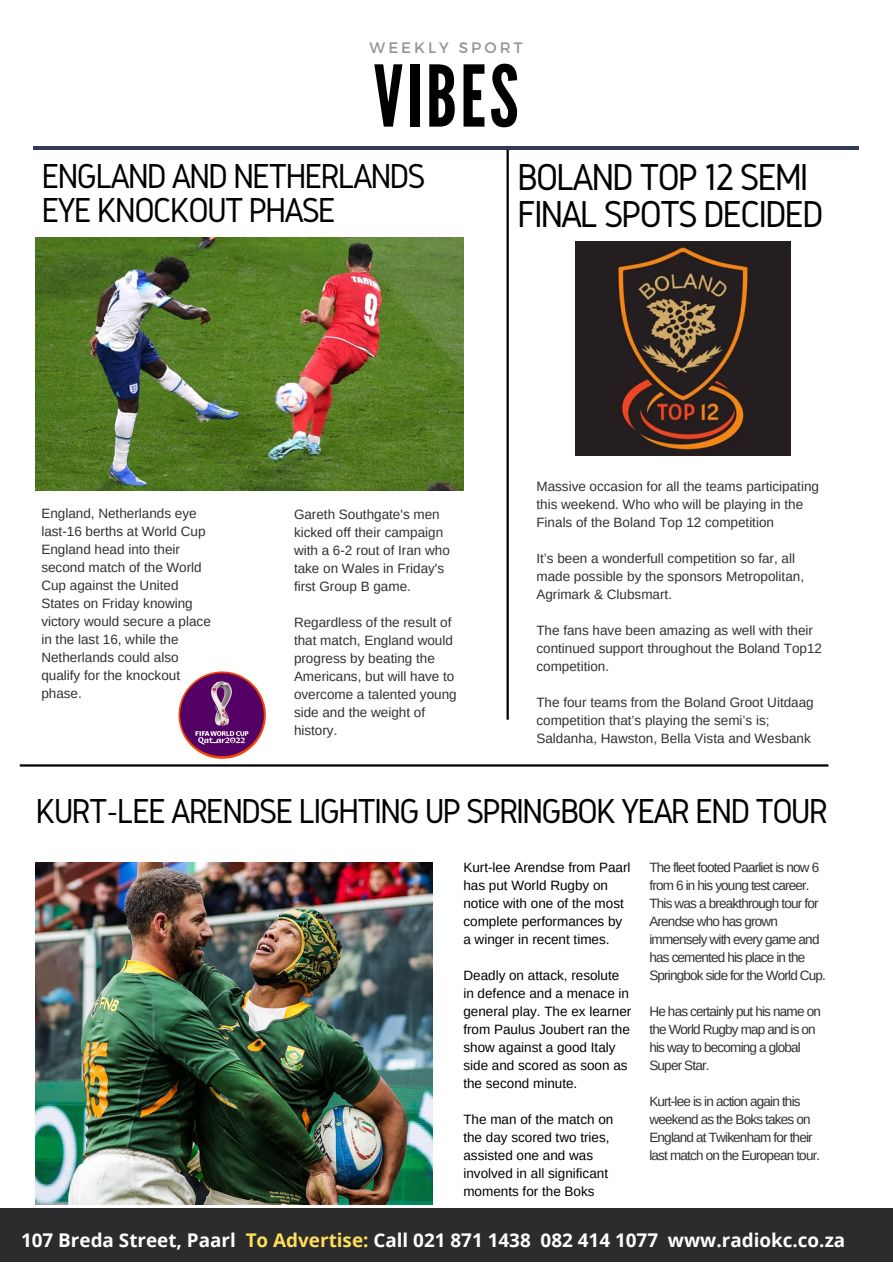
<style>
.page{position:relative;width:893px;height:1264px;background:#fff}
.page>*{position:absolute;margin:0;border:0;box-sizing:border-box;transform-origin:0 0}
.t1{font:84.75px "League Gothic";letter-spacing:.04em;color:#000}
.t2{font:39px/37px "Gidole";letter-spacing:-.06em;color:#000}
.t3{font:36px/34.8px "Gidole";letter-spacing:-.06em;color:#000}
.t4{font:700 18.9px "Open Sans";color:#fff}
.t5{font:15.15px "Montserrat";letter-spacing:.2em;color:#919597}
.t6{font:13.5px/18px "Arimo";color:#313131}
.t7{font:13.5px/18px "Arimo";letter-spacing:-.06em;color:#313131}
.t8{font:13.5px/18px "Arimo";color:#000}
.s1{color:#ffde59}
</style>
<div class="page">
<hr style="left:33px;top:147px;width:825px;height:3px;background:#313c55">
<div style="left:0;top:1208px;width:892px;height:53px;background:#2c2c2c"></div>
<hr style="left:20px;top:764px;width:808px;height:2px;background:#000">
<hr style="left:506px;top:149px;width:2px;height:570px;background:#000">
<img style="left:178px;top:671px;width:88px;height:87px;border-radius:50%">
<img style="left:575px;top:241px;width:215px;height:215px">
<img style="left:36px;top:237px;width:427px;height:253px">
<img style="left:36px;top:862px;width:396px;height:342px">
<p class="t5" style="left:369px;top:37px;width:154px">WEEKLY SPORT</p>
<h1 class="t1" style="left:373px;top:47px;width:147px">VIBES</h1>
<h3 class="t3" style="left:41px;top:158px;width:386px">ENGLAND AND NETHERLANDS<br>EYE KNOCKOUT PHASE</h3>
<h2 class="t2" style="left:517px;top:158px;width:308px">BOLAND TOP 12 SEMI<br>FINAL SPOTS DECIDED</h2>
<p class="t6" style="left:41px;top:504px;width:171px">England, Netherlands eye last-16 berths at World Cup<br>England head into their second match of the World<br>Cup against the United<br>States on Friday knowing victory would secure a place in the last 16, while the<br>Netherlands could also qualify for the knockout phase.</p>
<p class="t6" style="left:294px;top:505px;width:157px">Gareth Southgate's men kicked off their campaign with a 6-2 rout of Iran who take on Wales in Friday's first Group B game.</p>
<p class="t6" style="left:294px;top:613px;width:164px">Regardless of the result of that match, England would progress by beating the<br>Americans, but will have to overcome a talented young side and the weight of history.</p>
<p class="t6" style="left:536px;top:477px;width:284px">Massive occasion for all the teams participating this weekend. Who who will be playing in the<br>Finals of the Boland Top 12 competition</p>
<p class="t6" style="left:536px;top:549px;width:269px">It’s been a wonderfull competition so far, all made possible by the sponsors Metropolitan,<br>Agrimark &amp; Clubsmart.</p>
<p class="t6" style="left:536px;top:621px;width:287px">The fans have been amazing as well with their continued support throughout the Boland Top12 competition.</p>
<p class="t6" style="left:536px;top:693px;width:279px">The four teams from the Boland Groot Uitdaag competition that’s playing the semi’s is;<br>Saldanha, Hawston, Bella Vista and Wesbank</p>
<h3 class="t3" style="left:36px;top:793px;width:794px">KURT-LEE ARENDSE LIGHTING UP SPRINGBOK YEAR END TOUR</h3>
<p class="t8" style="left:463px;top:858px;width:169px">Kurt-lee Arendse from Paarl has put World Rugby on notice with one of the most complete performances by a winger in recent times.</p>
<p class="t8" style="left:463px;top:966px;width:169px">Deadly on attack, resolute in defence and a menace in general play. The ex learner from Paulus Joubert ran the show against a good Italy side and scored as soon as the second minute.</p>
<p class="t8" style="left:463px;top:1110px;width:151px">The man of the match on the day scored two tries, assisted one and was involved in all significant moments for the Boks</p>
<p class="t7" style="left:649px;top:858px;width:178px">The fleet footed Paarliet is now 6 from 6 in his young test career.<br>This was a breakthrough tour for<br>Arendse who has grown immensely with every game and has cemented his place in the<br>Springbok side for the World Cup.</p>
<p class="t7" style="left:649px;top:1002px;width:173px">He has certainly put his name on the World Rugby map and is on his way to becoming a global<br>Super Star.</p>
<p class="t7" style="left:649px;top:1092px;width:172px">Kurt-lee is in action again this weekend as the Boks takes on<br>England at Twikenham for their last match on the European tour.</p>
<h3 class="t4" style="left:21px;top:1226px;width:825px">107 Breda Street, Paarl <span class="s1">To Advertise:</span> Call 021 871 1438 082 414 1077 www.radiokc.co.za</h3>
</div>
